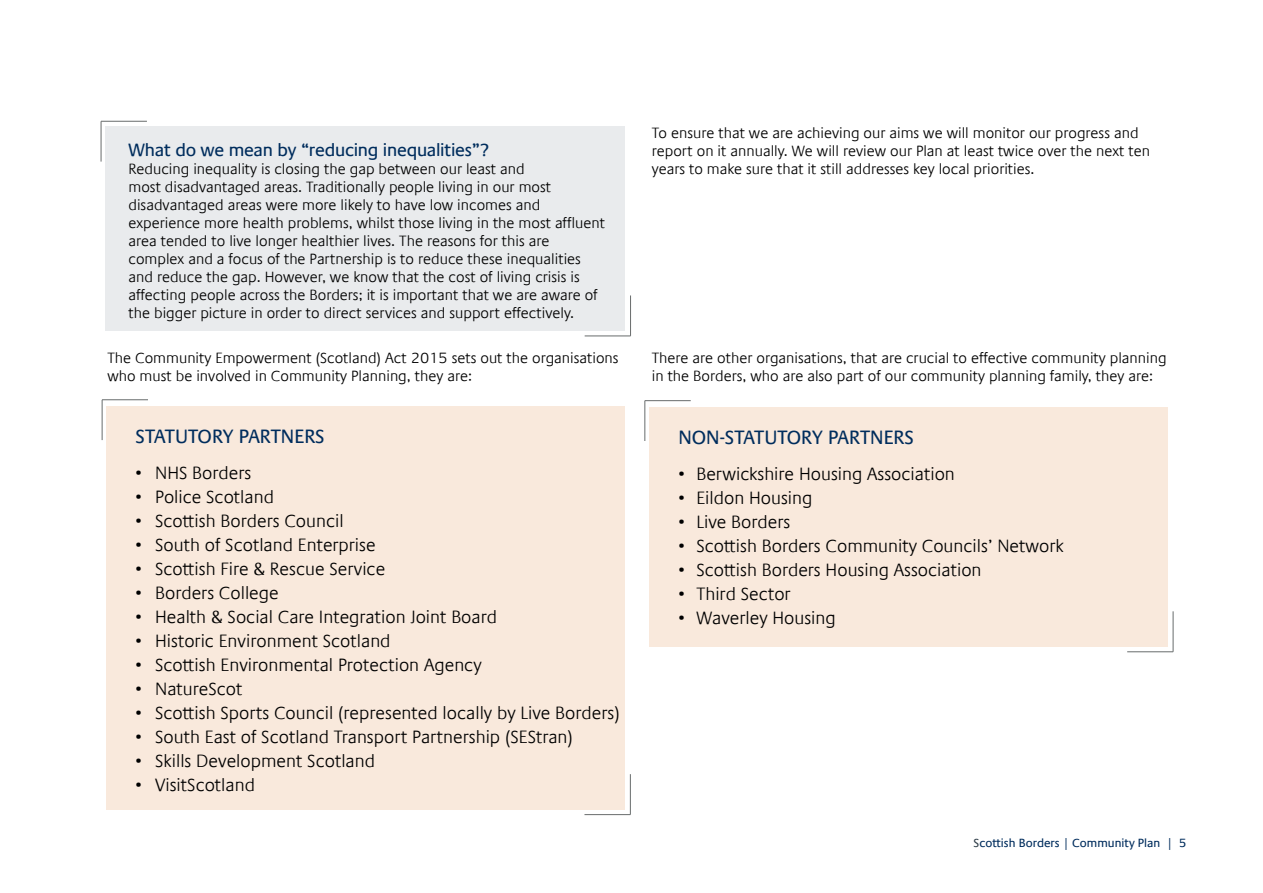
<style>
.page{position:relative;width:1263px;height:893px;background:#fff}
.page>*{position:absolute;margin:0;border:0;box-sizing:border-box;transform-origin:0 0}
.t1{font:19.5px "Praxis Com";color:#002d5d}
.t2{font:300 18px "Praxis Com";color:#000}
.t3{font:18px "Praxis Com";letter-spacing:-.015em;color:#002d5d}
.t4{font:300 15px/18px "Praxis Com";color:#000}
.t5{font:12px "Praxis Com";color:#002d5d}
.s1{color:#303e49}
</style>
<div class="page">
<div style="left:107px;top:406px;width:518px;height:403px;background:#f9e9dc"></div>
<hr style="left:584px;top:814px;width:46px;height:1px;background:#686c6c">
<hr style="left:630px;top:774px;width:1px;height:40px;background:#686c6c">
<hr style="left:102px;top:399px;width:46px;height:1px;background:#686c6c">
<hr style="left:102px;top:400px;width:1px;height:40px;background:#686c6c">
<div style="left:649px;top:407px;width:519px;height:239px;background:#f9e9dc"></div>
<hr style="left:1127px;top:651px;width:46px;height:1px;background:#686c6c">
<hr style="left:1173px;top:611px;width:1px;height:41px;background:#686c6c">
<hr style="left:645px;top:400px;width:46px;height:1px;background:#686c6c">
<hr style="left:645px;top:401px;width:1px;height:40px;background:#686c6c">
<div style="left:106px;top:126px;width:519px;height:205px;background:#e9ebed"></div>
<hr style="left:101px;top:121px;width:46px;height:1px;background:#686c6c">
<hr style="left:101px;top:121px;width:1px;height:41px;background:#686c6c">
<hr style="left:585px;top:336px;width:46px;height:1px;background:#686c6c">
<hr style="left:630px;top:295px;width:1px;height:41px;background:#686c6c">
<p class="t3" style="left:128px;top:139px;width:362px">What do we mean by “reducing inequalities”?</p>
<p class="t4" style="left:128px;top:160px;width:478px">Reducing inequality is closing the gap between our least and<br>most disadvantaged areas. Traditionally people living in our most disadvantaged areas were more likely to have low incomes and experience more health problems, whilst those living in the most affluent area tended to live longer healthier lives. The reasons for this are complex and a focus of the Partnership is to reduce these inequalities and reduce the gap. However, we know that the cost of living crisis is affecting people across the Borders; it is important that we are aware of the bigger picture in order to direct services and support effectively.</p>
<p class="t4" style="left:652px;top:124px;width:500px">To ensure that we are achieving our aims we will monitor our progress and report on it annually. We will review our Plan at least twice over the next ten years to make sure that it still addresses key local priorities.</p>
<p class="t4" style="left:107px;top:349px;width:513px">The Community Empowerment (Scotland) Act 2015 sets out the organisations who must be involved in Community Planning, they are:</p>
<p class="t4" style="left:652px;top:349px;width:516px">There are other organisations, that are crucial to effective community planning in the Borders, who are also part of our community planning family, they are:</p>
<h1 class="t1" style="left:136px;top:425px;width:191px">STATUTORY PARTNERS</h1>
<p class="t2" style="left:136px;top:463px;width:117px">• NHS Borders</p>
<p class="t2" style="left:136px;top:487px;width:140px">• Police Scotland</p>
<p class="t2" style="left:136px;top:511px;width:210px">• Scottish Borders Council</p>
<p class="t2" style="left:136px;top:535px;width:242px">• South of Scotland Enterprise</p>
<p class="t2" style="left:136px;top:559px;width:251px">• Scottish Fire &amp; Rescue Service</p>
<p class="t2" style="left:136px;top:583px;width:145px">• Borders College</p>
<p class="t2" style="left:136px;top:606px;width:363px">• Health &amp; Social Care Integration Joint Board</p>
<p class="t2" style="left:136px;top:630px;width:256px">• Historic Environment Scotland</p>
<p class="t2" style="left:136px;top:654px;width:347px">• Scottish Environmental Protection Agency</p>
<p class="t2" style="left:136px;top:678px;width:108px">• NatureScot</p>
<p class="t2" style="left:136px;top:702px;width:486px">• Scottish Sports Council (represented locally by Live Borders)</p>
<p class="t2" style="left:136px;top:726px;width:439px">• South East of Scotland Transport Partnership (SEStran)</p>
<p class="t2" style="left:136px;top:750px;width:241px">• Skills Development Scotland</p>
<p class="t2" style="left:136px;top:774px;width:121px">• VisitScotland</p>
<h1 class="t1" style="left:678px;top:426px;width:237px">NON-STATUTORY PARTNERS</h1>
<p class="t2" style="left:678px;top:463px;width:278px">• Berwickshire Housing Association</p>
<p class="t2" style="left:678px;top:487px;width:136px">• Eildon Housing</p>
<p class="t2" style="left:678px;top:511px;width:113px">• Live Borders</p>
<p class="t2" style="left:678px;top:535px;width:387px">• Scottish Borders Community Councils’ Network</p>
<p class="t2" style="left:678px;top:559px;width:305px">• Scottish Borders Housing Association</p>
<p class="t2" style="left:678px;top:583px;width:114px">• Third Sector</p>
<p class="t2" style="left:678px;top:607px;width:159px">• Waverley Housing</p>
<p class="t5" style="left:974px;top:836px;width:214px"><span class="s1">S</span>cottish Borders | Community Plan | 5</p>
</div>
